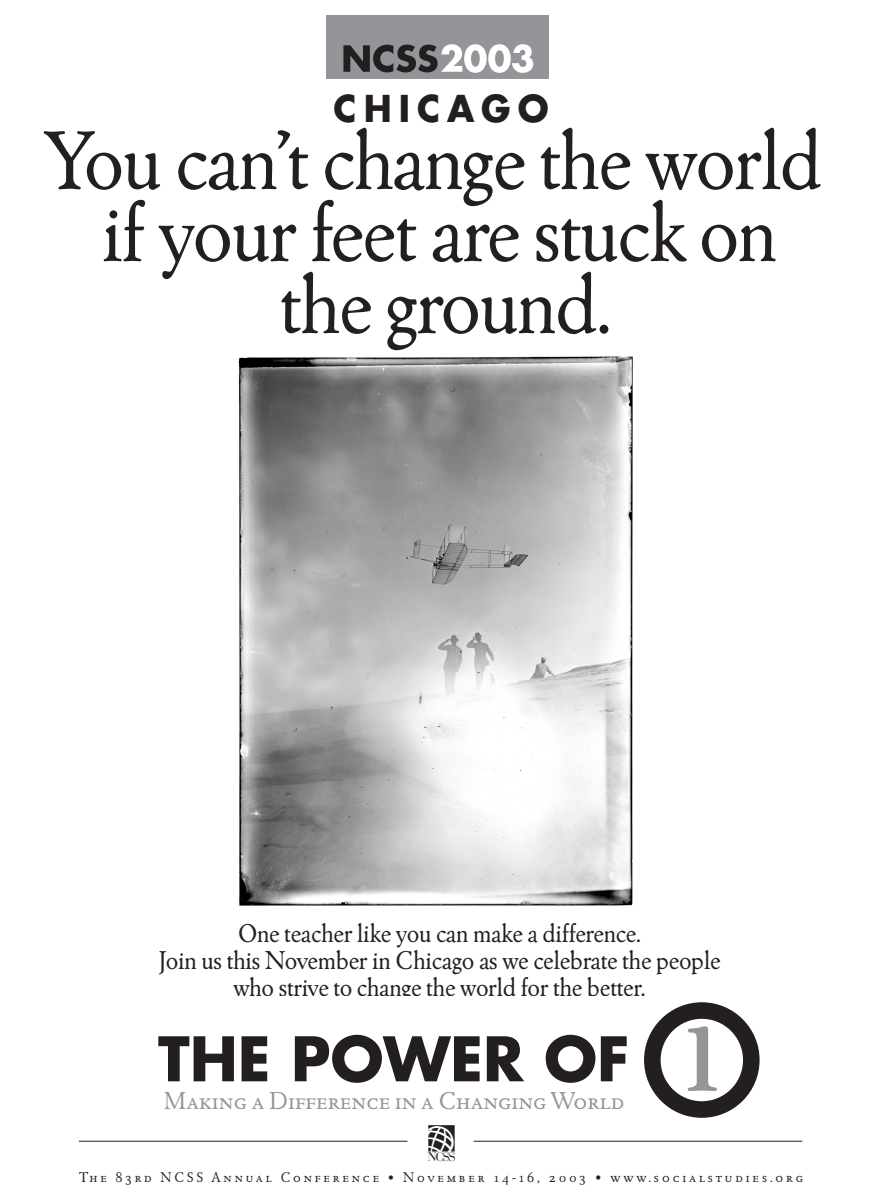
<style>
.page{position:relative;width:875px;height:1202px;background:#fff}
.page>*{position:absolute;margin:0;border:0;box-sizing:border-box;transform-origin:0 0}
.t1{font:87px/72px "Winchester New ITC";letter-spacing:-.025em;color:#231f20;text-align:center}
.t2{font:700 36px "Futura";letter-spacing:.2em;color:#231f20}
.t3{font:27px/27px "Winchester New ITC";letter-spacing:-.015em;color:#231f20;text-align:center}
.t4{font:25.65px "Winchester New ITC Book SC";color:#939598}
.t5{font:14.7px "Winchester New ITC Book SC";letter-spacing:.2em;color:#231f20}
</style>
<div class="page">
<img style="left:238px;top:356px;width:395px;height:550px">
<div style="left:326px;top:15px;width:223px;height:64px;background:#939598"></div>
<svg style="left:343px;top:44px;width:190px;height:29px"></svg>
<div style="left:644px;top:1002px;width:115px;height:115px;background:#231f20;border-radius:50%"></div>
<div style="left:660px;top:1018px;width:83px;height:83px;background:#fff;border-radius:50%"></div>
<svg style="left:158px;top:1036px;width:76px;height:45px"></svg>
<svg style="left:241px;top:1036px;width:26px;height:45px"></svg>
<svg style="left:295px;top:1034px;width:184px;height:48px"></svg>
<svg style="left:487px;top:1036px;width:37px;height:45px"></svg>
<svg style="left:545px;top:1034px;width:50px;height:48px"></svg>
<svg style="left:601px;top:1036px;width:25px;height:45px"></svg>
<svg style="left:688px;top:1026px;width:29px;height:65px"></svg>
<hr style="left:473px;top:1140px;width:329px;height:1px;background:#231f20">
<hr style="left:79px;top:1140px;width:328px;height:1px;background:#231f20">
<p class="t2" style="left:334px;top:83px;width:217px">CHICAGO</p>
<p class="t1" style="left:45px;top:123px;width:778px">You can’t change the world if your feet are stuck on the ground.</p>
<p class="t3" style="left:238px;top:919px;width:404px">One teacher like you can make a difference.</p>
<p class="t3" style="left:158px;top:946px;width:564px">Join us this November in Chicago as we celebrate the people who strive to change the world for the better.</p>
<p class="t4" style="left:164px;top:1085px;width:462px">Making a Difference in a Changing World</p>
<p class="t5" style="left:79px;top:1168px;width:725px">The 83rd NCSS Annual Conference • November 14-16, 2003 • www.socialstudies.org</p>
</div>
